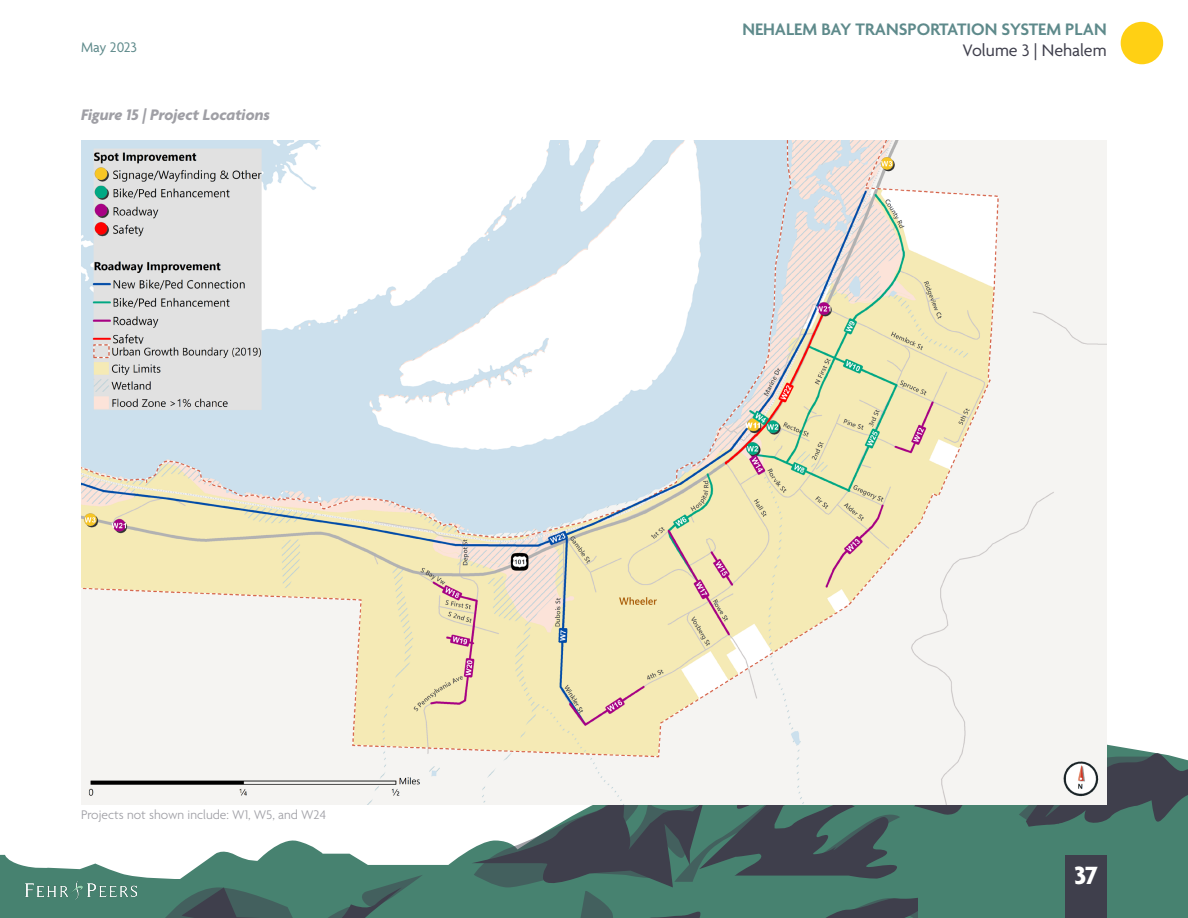
<style>
.page{position:relative;width:1188px;height:918px;background:#fff}
.page>*{position:absolute;margin:0;border:0;box-sizing:border-box;transform-origin:0 0}
.t1{font:700 27px "Agenda";color:#fff}
.t2{font:600 18px "Agenda";color:#5e8a8b}
.t3{font:18px "Agenda";color:#3f3f4c}
.t4{font:italic 700 16.5px "Agenda";color:#9f9fa5}
.t5{font:15px "Agenda";color:#5e8a8b}
.Footnote_-_Table{font:300 13.5px "Agenda";color:#9f9fa5}
</style>
<div class="page">
<div style="left:1121px;top:22px;width:42px;height:42px;background:#ffd014;border-radius:50%"></div>
<img style="left:81px;top:140px;width:1026px;height:608px">
<svg style="left:0;top:748px;width:1188px;height:170px"></svg>
<p class="t5" style="left:81px;top:39px;width:58px">May 2023</p>
<p class="t4" style="left:81px;top:106px;width:191px">Figure 15 | Project Locations</p>
<p class="Footnote_-_Table" style="left:81px;top:807px;width:247px">Projects not shown include: W1, W5, and W24</p>
<h2 class="t2" style="left:742px;top:19px;width:366px">NEHALEM BAY TRANSPORTATION SYSTEM PLAN</h2>
<h2 class="t3" style="left:962px;top:41px;width:146px">Volume 3 | Nehalem</h2>
<h1 class="t1" style="left:1074px;top:861px;width:25px">37</h1>
</div>
